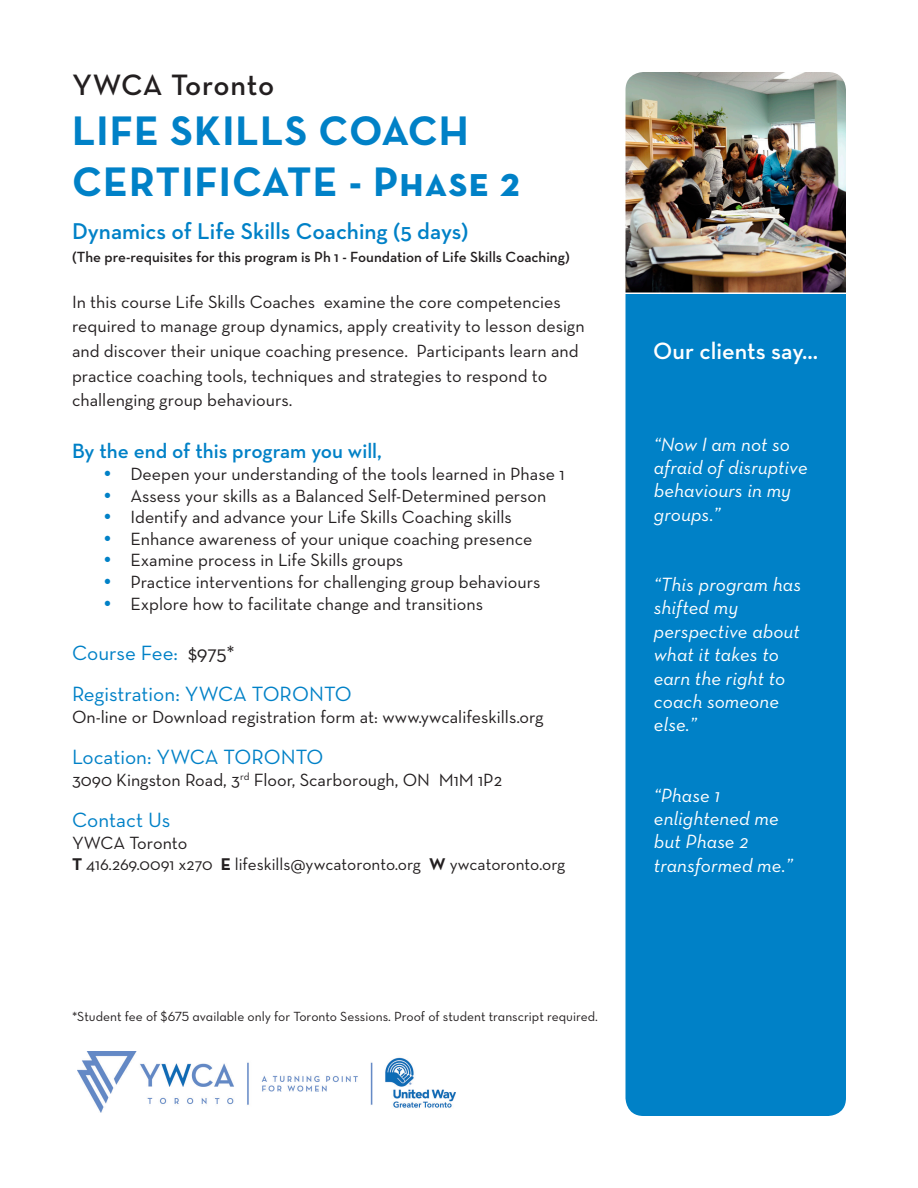
<style>
.page{position:relative;width:918px;height:1188px;background:#fff}
.page>*{position:absolute;margin:0;border:0;box-sizing:border-box;transform-origin:0 0}
.t1{font:42px "Neutra Text Bold SC";letter-spacing:.025em;color:#0081c7}
.t2{font:600 30px "Neutra Text";letter-spacing:.02em;color:#231f20}
.t3{font:600 24px "Neutra Text";color:#fff}
.t4{font:600 23.25px "Neutra Text";color:#0081c7}
.t5{font:21px "Neutra Text";color:#0081c7}
.t6{font:600 21px "Neutra Text";color:#0081c7}
.t7{font:italic 19.5px/23.4px "Neutra Text";letter-spacing:.005em;color:#fff}
.t8{font:18px/24.6px "Neutra Text";color:#231f20}
.t9{font:17.25px "Neutra Text";color:#231f20}
.t10{font:600 15px "Neutra Text";color:#231f20}
.t11{font:13.5px "Neutra Text Book Alt";color:#231f20}
.s1{color:#0081c7}
.s2{color:#231f20}
.s3{font-weight:700}
</style>
<div class="page">
<img style="left:626px;top:72px;width:220px;height:220px">
<div style="left:626px;top:294px;width:220px;height:822px;background:#0081c7"></div>
<img style="left:78px;top:1051px;width:378px;height:62px">
<p class="t2" style="left:72px;top:66px;width:204px">YWCA Toronto</p>
<p class="t1" style="left:72px;top:105px;width:398px">LIFE SKILLS COACH</p>
<p class="t1" style="left:72px;top:155px;width:450px">CERTIFICATE - Phase 2</p>
<p class="t4" style="left:72px;top:217px;width:398px">Dynamics of Life Skills Coaching (5 days)</p>
<p class="t10" style="left:72px;top:248px;width:499px">(The pre-requisites for this program is Ph 1 - Foundation of Life Skills Coaching)</p>
<p class="t8" style="left:72px;top:289px;width:514px">In this course Life Skills Coaches examine the core competencies required to manage group dynamics, apply creativity to lesson design and discover their unique coaching presence. Participants learn and practice coaching tools, techniques and strategies to respond to challenging group behaviours.</p>
<p class="t6" style="left:72px;top:438px;width:312px">By the end of this program you will,</p>
<p class="t8" style="left:104px;top:461px;width:462px"><span class="s1">•</span> Deepen your understanding of the tools learned in Phase 1</p>
<p class="t8" style="left:104px;top:483px;width:444px"><span class="s1">•</span> Assess your skills as a Balanced Self-Determined person</p>
<p class="t8" style="left:104px;top:504px;width:410px"><span class="s1">•</span> Identify and advance your Life Skills Coaching skills</p>
<p class="t8" style="left:104px;top:526px;width:430px"><span class="s1">•</span> Enhance awareness of your unique coaching presence</p>
<p class="t8" style="left:104px;top:548px;width:301px"><span class="s1">•</span> Examine process in Life Skills groups</p>
<p class="t8" style="left:104px;top:569px;width:438px"><span class="s1">•</span> Practice interventions for challenging group behaviours</p>
<p class="t8" style="left:104px;top:591px;width:381px"><span class="s1">•</span> Explore how to facilitate change and transitions</p>
<p class="t5" style="left:72px;top:640px;width:164px">Course Fee: <span class="s2">$975*</span></p>
<p class="t5" style="left:72px;top:682px;width:281px">Registration: YWCA TORONTO</p>
<p class="t8" style="left:72px;top:704px;width:473px">On-line or Download registration form at: www.ywcalifeskills.org</p>
<p class="t5" style="left:72px;top:745px;width:253px">Location: YWCA TORONTO</p>
<p class="t8" style="left:72px;top:767px;width:432px">3090 Kingston Road, 3<sup>rd</sup> Floor, Scarborough, ON M1M 1P2</p>
<p class="t5" style="left:72px;top:808px;width:100px">Contact Us</p>
<p class="t8" style="left:72px;top:830px;width:117px">YWCA Toronto</p>
<p class="t9" style="left:72px;top:853px;width:495px"><span class="s3">T</span> 416.269.0091 x270 <span class="s3">E</span> lifeskills@ywcatoronto.org <span class="s3">W</span> ywcatoronto.org</p>
<p class="t11" style="left:72px;top:1008px;width:527px">*Student fee of $675 available only for Toronto Sessions. Proof of student transcript required.</p>
<p class="t3" style="left:653px;top:336px;width:166px">Our clients say...</p>
<p class="t7" style="left:654px;top:432px;width:155px">“Now I am not so afraid of disruptive behaviours in my groups.”</p>
<p class="t7" style="left:654px;top:572px;width:149px">“This program has shifted my perspective about what it takes to earn the right to coach someone else.”</p>
<p class="t7" style="left:654px;top:783px;width:140px">“Phase 1 enlightened me but Phase 2 transformed me.”</p>
</div>
